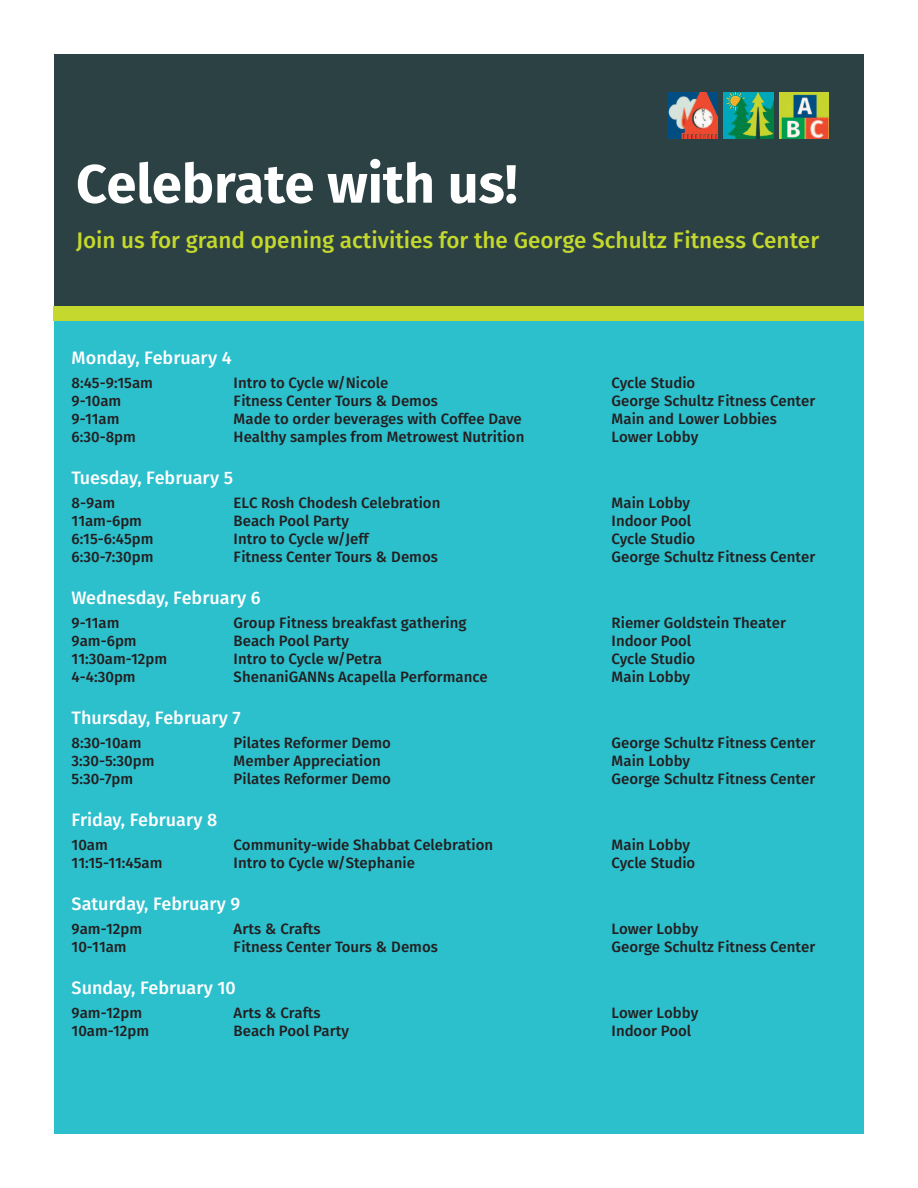
<style>
.page{position:relative;width:918px;height:1188px;background:#fff}
.page>*{position:absolute;margin:0;border:0;box-sizing:border-box;transform-origin:0 0}
.t1{font:700 54px "Fira Sans";color:#fff}
.t2{font:500 22.5px "Fira Sans";color:#c4d82d}
.t3{font:500 18px "Fira Sans";color:#fff}
.t4{font:500 15px "Fira Sans";color:#231f20}
</style>
<div class="page">
<div style="left:54px;top:232px;width:810px;height:902px;background:#2cbfcc"></div>
<div style="left:54px;top:54px;width:810px;height:253px;background:#2b4144"></div>
<div style="left:54px;top:307px;width:810px;height:14px;background:#c4d82d"></div>
<img style="left:668px;top:93px;width:50px;height:45px">
<img style="left:724px;top:93px;width:49px;height:45px">
<img style="left:780px;top:93px;width:49px;height:45px">
<h1 class="t1" style="left:76px;top:146px;width:443px">Celebrate with us!</h1>
<h2 class="t2" style="left:76px;top:224px;width:745px">Join us for grand opening activities for the George Schultz Fitness Center</h2>
<p class="t3" style="left:72px;top:345px;width:161px">Monday, February 4</p>
<p class="t4" style="left:72px;top:372px;width:83px">8:45-9:15am</p>
<p class="t4" style="left:234px;top:372px;width:156px">Intro to Cycle w/Nicole</p>
<p class="t4" style="left:612px;top:372px;width:85px">Cycle Studio</p>
<p class="t4" style="left:72px;top:390px;width:51px">9-10am</p>
<p class="t4" style="left:234px;top:390px;width:206px">Fitness Center Tours &amp; Demos</p>
<p class="t4" style="left:612px;top:390px;width:205px">George Schultz Fitness Center</p>
<p class="t4" style="left:72px;top:408px;width:49px">9-11am</p>
<p class="t4" style="left:234px;top:408px;width:290px">Made to order beverages with Coffee Dave</p>
<p class="t4" style="left:612px;top:408px;width:167px">Main and Lower Lobbies</p>
<p class="t4" style="left:72px;top:426px;width:66px">6:30-8pm</p>
<p class="t4" style="left:234px;top:426px;width:292px">Healthy samples from Metrowest Nutrition</p>
<p class="t4" style="left:612px;top:426px;width:88px">Lower Lobby</p>
<p class="t3" style="left:72px;top:465px;width:163px">Tuesday, February 5</p>
<p class="t4" style="left:72px;top:492px;width:45px">8-9am</p>
<p class="t4" style="left:234px;top:492px;width:208px">ELC Rosh Chodesh Celebration</p>
<p class="t4" style="left:612px;top:492px;width:80px">Main Lobby</p>
<p class="t4" style="left:72px;top:510px;width:72px">11am-6pm</p>
<p class="t4" style="left:234px;top:510px;width:117px">Beach Pool Party</p>
<p class="t4" style="left:612px;top:510px;width:81px">Indoor Pool</p>
<p class="t4" style="left:72px;top:528px;width:83px">6:15-6:45pm</p>
<p class="t4" style="left:234px;top:528px;width:137px">Intro to Cycle w/Jeff</p>
<p class="t4" style="left:612px;top:528px;width:85px">Cycle Studio</p>
<p class="t4" style="left:72px;top:546px;width:83px">6:30-7:30pm</p>
<p class="t4" style="left:234px;top:546px;width:206px">Fitness Center Tours &amp; Demos</p>
<p class="t4" style="left:612px;top:546px;width:205px">George Schultz Fitness Center</p>
<p class="t3" style="left:72px;top:585px;width:190px">Wednesday, February 6</p>
<p class="t4" style="left:72px;top:612px;width:49px">9-11am</p>
<p class="t4" style="left:234px;top:612px;width:234px">Group Fitness breakfast gathering</p>
<p class="t4" style="left:612px;top:612px;width:176px">Riemer Goldstein Theater</p>
<p class="t4" style="left:72px;top:630px;width:67px">9am-6pm</p>
<p class="t4" style="left:234px;top:630px;width:117px">Beach Pool Party</p>
<p class="t4" style="left:612px;top:630px;width:81px">Indoor Pool</p>
<p class="t4" style="left:72px;top:648px;width:97px">11:30am-12pm</p>
<p class="t4" style="left:234px;top:648px;width:150px">Intro to Cycle w/Petra</p>
<p class="t4" style="left:612px;top:648px;width:85px">Cycle Studio</p>
<p class="t4" style="left:72px;top:666px;width:66px">4-4:30pm</p>
<p class="t4" style="left:234px;top:666px;width:256px">ShenaniGANNs Acapella Performance</p>
<p class="t4" style="left:612px;top:666px;width:80px">Main Lobby</p>
<p class="t3" style="left:72px;top:705px;width:170px">Thursday, February 7</p>
<p class="t4" style="left:72px;top:732px;width:71px">8:30-10am</p>
<p class="t4" style="left:234px;top:732px;width:159px">Pilates Reformer Demo</p>
<p class="t4" style="left:612px;top:732px;width:205px">George Schultz Fitness Center</p>
<p class="t4" style="left:72px;top:750px;width:84px">3:30-5:30pm</p>
<p class="t4" style="left:234px;top:750px;width:149px">Member Appreciation</p>
<p class="t4" style="left:612px;top:750px;width:80px">Main Lobby</p>
<p class="t4" style="left:72px;top:768px;width:63px">5:30-7pm</p>
<p class="t4" style="left:234px;top:768px;width:159px">Pilates Reformer Demo</p>
<p class="t4" style="left:612px;top:768px;width:205px">George Schultz Fitness Center</p>
<p class="t3" style="left:72px;top:807px;width:147px">Friday, February 8</p>
<p class="t4" style="left:72px;top:834px;width:38px">10am</p>
<p class="t4" style="left:234px;top:834px;width:261px">Community-wide Shabbat Celebration</p>
<p class="t4" style="left:612px;top:834px;width:80px">Main Lobby</p>
<p class="t4" style="left:72px;top:852px;width:92px">11:15-11:45am</p>
<p class="t4" style="left:234px;top:852px;width:183px">Intro to Cycle w/Stephanie</p>
<p class="t4" style="left:612px;top:852px;width:85px">Cycle Studio</p>
<p class="t3" style="left:72px;top:891px;width:170px">Saturday, February 9</p>
<p class="t4" style="left:72px;top:918px;width:72px">9am-12pm</p>
<p class="t4" style="left:234px;top:918px;width:89px">Arts &amp; Crafts</p>
<p class="t4" style="left:612px;top:918px;width:88px">Lower Lobby</p>
<p class="t4" style="left:72px;top:936px;width:57px">10-11am</p>
<p class="t4" style="left:234px;top:936px;width:206px">Fitness Center Tours &amp; Demos</p>
<p class="t4" style="left:612px;top:936px;width:205px">George Schultz Fitness Center</p>
<p class="t3" style="left:72px;top:975px;width:166px">Sunday, February 10</p>
<p class="t4" style="left:72px;top:1002px;width:72px">9am-12pm</p>
<p class="t4" style="left:234px;top:1002px;width:89px">Arts &amp; Crafts</p>
<p class="t4" style="left:612px;top:1002px;width:88px">Lower Lobby</p>
<p class="t4" style="left:72px;top:1020px;width:79px">10am-12pm</p>
<p class="t4" style="left:234px;top:1020px;width:117px">Beach Pool Party</p>
<p class="t4" style="left:612px;top:1020px;width:81px">Indoor Pool</p>
</div>
